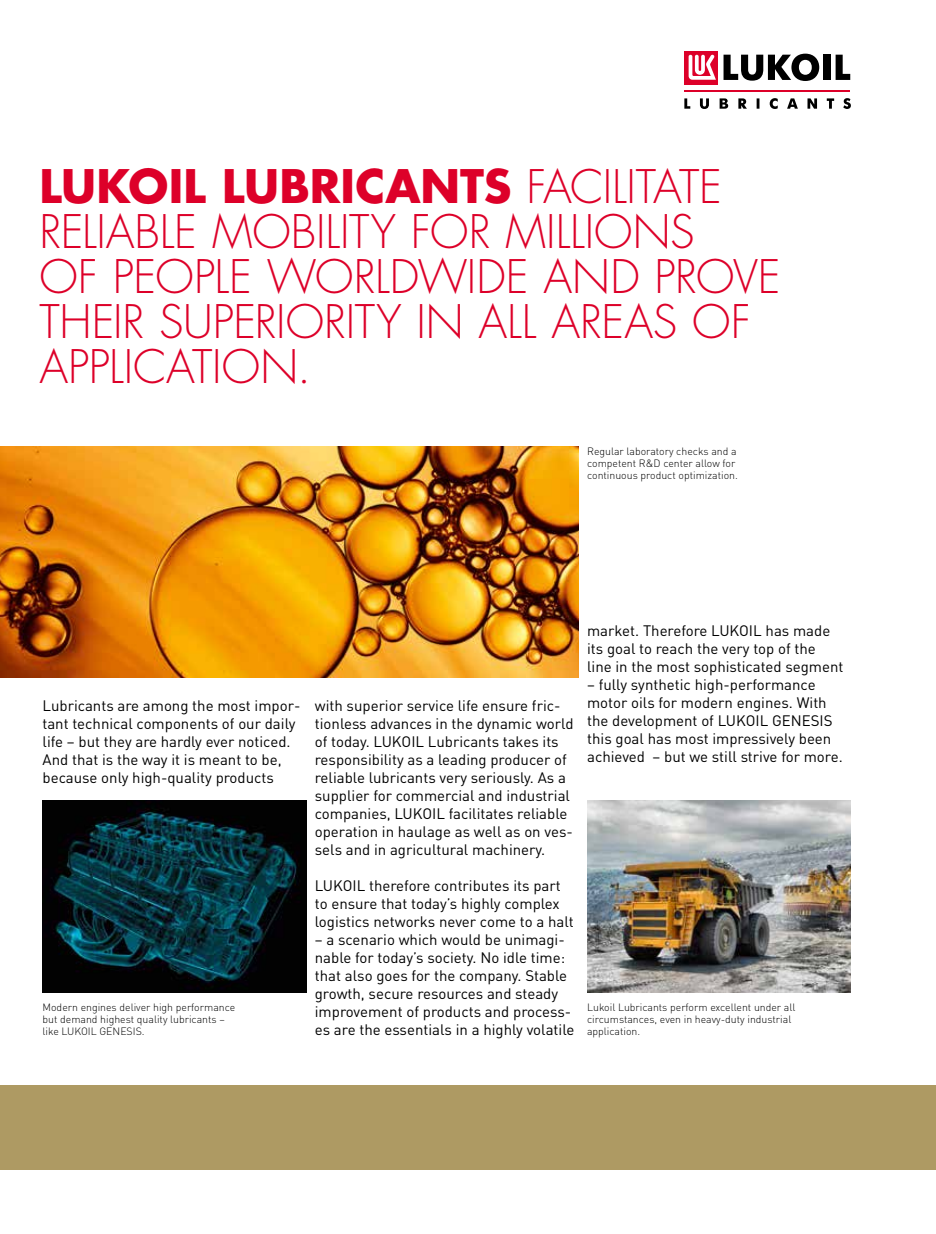
<style>
.page{position:relative;width:936px;height:1234px;background:#fff}
.page>*{position:absolute;margin:0;border:0;box-sizing:border-box;transform-origin:0 0}
.t1{font:300 45px/45px "Futura";letter-spacing:-.005em;color:#dd0029}
.t2{font:15px/18px "DIN";color:#000}
.t3{font:300 10.5px/12px "DIN";color:#000}
.s1{font-weight:700}
</style>
<div class="page">
<hr style="left:935px;top:0;width:1px;height:1233px;background:#000">
<svg style="left:935px;top:170px;width:1px;height:927px"></svg>
<svg style="left:684px;top:98px;width:166px;height:11px"></svg>
<div style="left:823px;top:55px;width:7px;height:25px;background:#000"></div>
<svg style="left:835px;top:55px;width:15px;height:25px"></svg>
<svg style="left:723px;top:54px;width:96px;height:27px"></svg>
<div style="left:684px;top:51px;width:33px;height:33px;background:#dd0029"></div>
<svg style="left:688px;top:54px;width:27px;height:26px"></svg>
<hr style="left:684px;top:91px;width:166px;height:1px;background:#dd0029">
<img style="left:43px;top:800px;width:263px;height:192px">
<img style="left:587px;top:800px;width:263px;height:192px">
<div style="left:0;top:1085px;width:935px;height:84px;background:#ae9a63"></div>
<img style="left:0;top:446px;width:578px;height:231px">
<h1 class="t1" style="left:39px;top:165px;width:742px"><span class="s1">LUKOIL LUBRICANTS</span> FACILITATE<br>RELIABLE MOBILITY FOR MILLIONS<br>OF PEOPLE WORLDWIDE AND PROVE<br>THEIR SUPERIORITY IN ALL AREAS OF<br>APPLICATION.</h1>
<p class="t3" style="left:587px;top:445px;width:152px">Regular laboratory checks and a competent R&amp;D center allow for continuous product optimization.</p>
<p class="t2" style="left:43px;top:695px;width:259px">Lubricants are among the most impor&shy;tant technical components of our daily life – but they are hardly ever noticed.<br>And that is the way it is meant to be, because only high-quality products</p>
<p class="t2" style="left:315px;top:695px;width:260px">with superior service life ensure fric&shy;tionless advances in the dynamic world of today. LUKOIL Lubricants takes its responsibility as a leading producer of reliable lubricants very seriously. As a supplier for commercial and industrial companies, LUKOIL facilitates reliable operation in haulage as well as on ves&shy;sels and in agricultural machinery.</p>
<p class="t2" style="left:315px;top:875px;width:260px">LUKOIL therefore contributes its part to ensure that today’s highly complex logistics networks never come to a halt</p>
<p class="t2" style="left:315px;top:929px;width:261px">– a scenario which would be unimagi&shy;nable for today’s society. No idle time: that also goes for the company. Stable growth, secure resources and steady improvement of products and process&shy;es are the essentials in a highly volatile</p>
<p class="t3" style="left:43px;top:1000px;width:194px">Modern engines deliver high performance but demand highest quality lubricants – like LUKOIL GENESIS.</p>
<p class="t2" style="left:587px;top:620px;width:258px">market. Therefore LUKOIL has made its goal to reach the very top of the line in the most sophisticated segment</p>
<p class="t2" style="left:587px;top:674px;width:257px">– fully synthetic high-performance motor oils for modern engines. With the development of LUKOIL GENESIS this goal has most impressively been achieved – but we still strive for more.</p>
<p class="t3" style="left:587px;top:1000px;width:210px">Lukoil Lubricants perform excellent under all circumstances, even in heavy-duty industrial application.</p>
</div>
